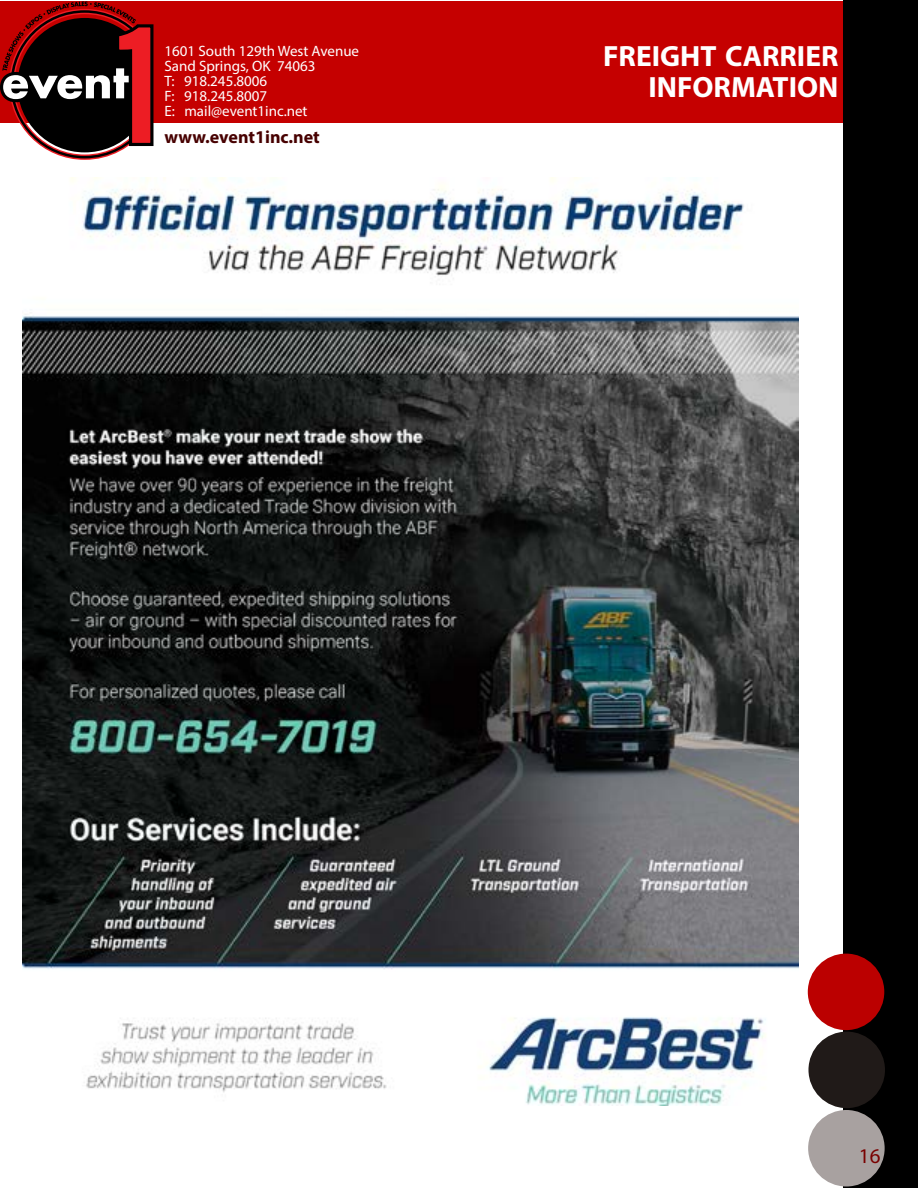
<style>
.page{position:relative;width:918px;height:1188px;background:#fff}
.page>*{position:absolute;margin:0;border:0;box-sizing:border-box;transform-origin:0 0}
.t1{font:700 29.4px/31.5px "Myriad Pro";color:#fff;text-align:right}
.t2{font:21px "Myriad Pro";color:#7a0000}
.t3{font:700 18px "Myriad Pro";color:#470000}
.t4{font:15px/15px "Myriad Pro";color:#fff}
</style>
<div class="page">
<div style="left:0;top:2px;width:880px;height:121px;background:#c50000"></div>
<div style="left:844px;top:1px;width:73px;height:1186px;background:#000"></div>
<div style="left:843px;top:0;width:75px;height:1188px;border:2px solid #000"></div>
<div style="left:808px;top:954px;width:76px;height:76px;background:#b00;border-radius:50%"></div>
<div style="left:808px;top:1032px;width:77px;height:76px;background:#201a18;border-radius:50%"></div>
<div style="left:808px;top:1110px;width:77px;height:76px;background:#a8a1a0;border-radius:50%"></div>
<svg style="left:0;top:2px;width:154px;height:158px"></svg>
<img style="left:23px;top:178px;width:775px;height:927px">
<p class="t4" style="left:164px;top:43px;width:196px">1601 South 129th West Avenue<br>Sand Springs, OK 74063<br>T: 918.245.8006<br>F: 918.245.8007<br>E: mail@event1inc.net</p>
<p class="t3" style="left:164px;top:125px;width:157px">www.event1inc.net</p>
<h1 class="t1" style="left:603px;top:39px;width:237px">FREIGHT CARRIER<br>INFORMATION</h1>
<h2 class="t2" style="left:859px;top:1143px;width:23px">16</h2>
</div>
